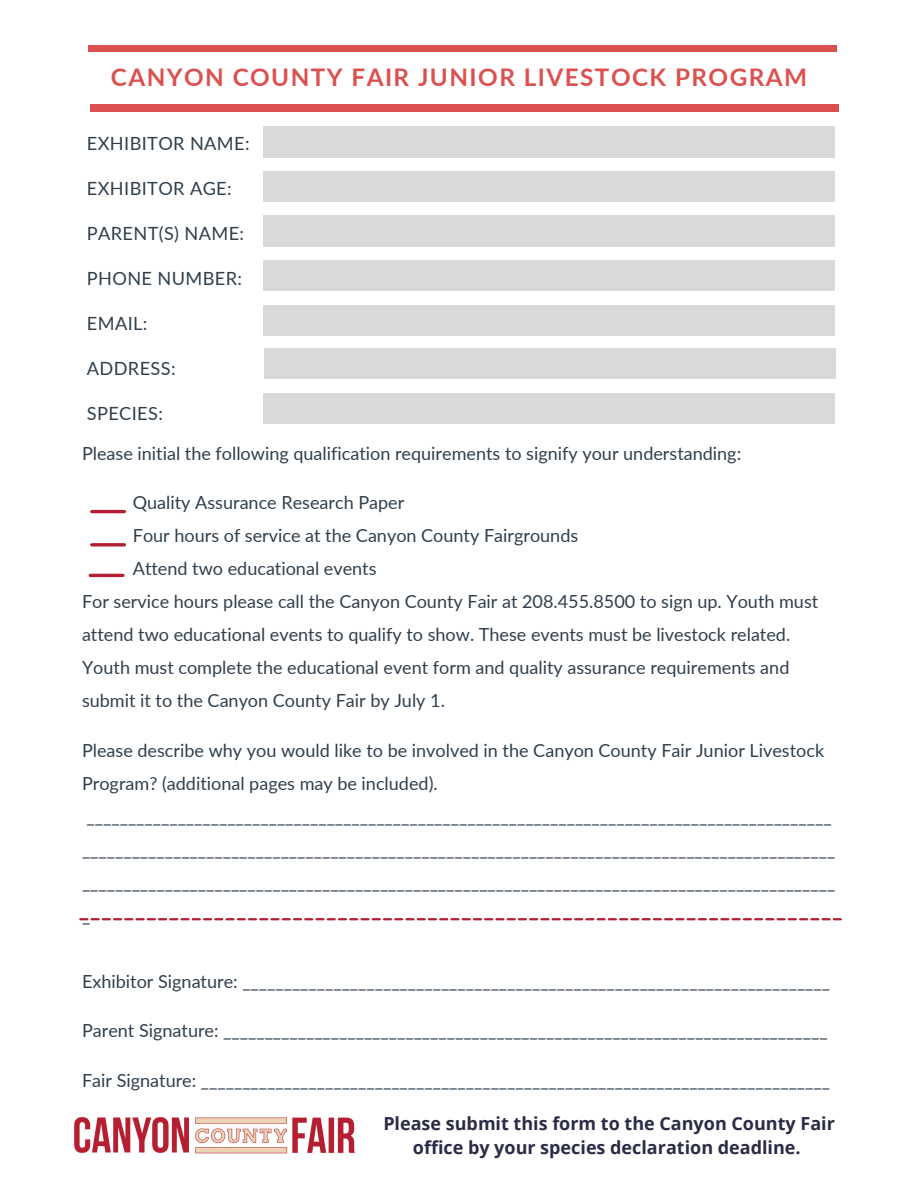
<style>
.page{position:relative;width:918px;height:1188px;background:#fff}
.page>*{position:absolute;margin:0;border:0;box-sizing:border-box;transform-origin:0 0}
.t1{font:700 24.3px "Lato";letter-spacing:.06em;color:#dd5050}
.t2{font:18.15px "Lato";letter-spacing:.02em;color:#313f4c}
.t3{font:18px/33px "Lato";color:#313f4c}
.t4{font:700 18px/24.8px "Open Sans";color:#2b2b47;text-align:center}
</style>
<div class="page">
<div style="left:263px;top:127px;width:572px;height:30px;background:#d9d9d9"></div>
<div style="left:263px;top:171px;width:571px;height:31px;background:#d9d9d9"></div>
<div style="left:263px;top:216px;width:572px;height:30px;background:#d9d9d9"></div>
<div style="left:263px;top:260px;width:571px;height:31px;background:#d9d9d9"></div>
<div style="left:263px;top:305px;width:571px;height:31px;background:#d9d9d9"></div>
<div style="left:89px;top:45px;width:748px;height:7px;background:#dd5050"></div>
<div style="left:90px;top:104px;width:748px;height:7px;background:#dd5050"></div>
<img style="left:74px;top:1117px;width:281px;height:37px">
<svg style="left:79px;top:918px;width:763px;height:2px;background:#c85b69"></svg>
<hr style="left:92px;top:510px;width:32px;height:3px;background:#b51e31">
<svg style="left:92px;top:543px;width:32px;height:4px"></svg>
<hr style="left:90px;top:574px;width:33px;height:3px;background:#b51e31">
<div style="left:265px;top:348px;width:571px;height:30px;background:#d9d9d9"></div>
<div style="left:263px;top:393px;width:572px;height:30px;background:#d9d9d9"></div>
<h1 class="t1" style="left:111px;top:62px;width:698px">CANYON COUNTY FAIR JUNIOR LIVESTOCK PROGRAM</h1>
<p class="t2" style="left:87px;top:132px;width:164px">EXHIBITOR NAME:</p>
<p class="t2" style="left:87px;top:177px;width:146px">EXHIBITOR AGE:</p>
<p class="t2" style="left:87px;top:222px;width:159px">PARENT(S) NAME:</p>
<p class="t2" style="left:87px;top:267px;width:157px">PHONE NUMBER:</p>
<p class="t2" style="left:87px;top:312px;width:62px">EMAIL:</p>
<p class="t2" style="left:87px;top:357px;width:90px">ADDRESS:</p>
<p class="t2" style="left:87px;top:402px;width:77px">SPECIES:</p>
<p class="t3" style="left:82px;top:436px;width:661px">Please initial the following qualification requirements to signify your understanding:</p>
<p class="t3" style="left:133px;top:486px;width:273px">Quality Assurance Research Paper</p>
<p class="t3" style="left:133px;top:519px;width:447px">Four hours of service at the Canyon County Fairgrounds</p>
<p class="t3" style="left:133px;top:552px;width:245px">Attend two educational events</p>
<p class="t3" style="left:82px;top:585px;width:738px">For service hours please call the Canyon County Fair at 208.455.8500 to sign up. Youth must</p>
<p class="t3" style="left:82px;top:618px;width:710px">attend two educational events to qualify to show. These events must be livestock related.</p>
<p class="t3" style="left:82px;top:651px;width:709px">Youth must complete the educational event form and quality assurance requirements and</p>
<p class="t3" style="left:82px;top:684px;width:364px">submit it to the Canyon County Fair by July 1.</p>
<p class="t3" style="left:82px;top:733px;width:755px">Please describe why you would like to be involved in the Canyon County Fair Junior Livestock Program? (additional pages may be included). __________________________________________________________________________________________ ___________________________________________________________________________________________ ___________________________________________________________________________________________ _</p>
<p class="t3" style="left:82px;top:964px;width:750px">Exhibitor Signature: _______________________________________________________________________</p>
<p class="t3" style="left:82px;top:1014px;width:747px">Parent Signature: _________________________________________________________________________</p>
<p class="t3" style="left:82px;top:1063px;width:750px">Fair Signature: ____________________________________________________________________________</p>
<p class="t4" style="left:383px;top:1110px;width:453px">Please submit this form to the Canyon County Fair office by your species declaration deadline.</p>
</div>
